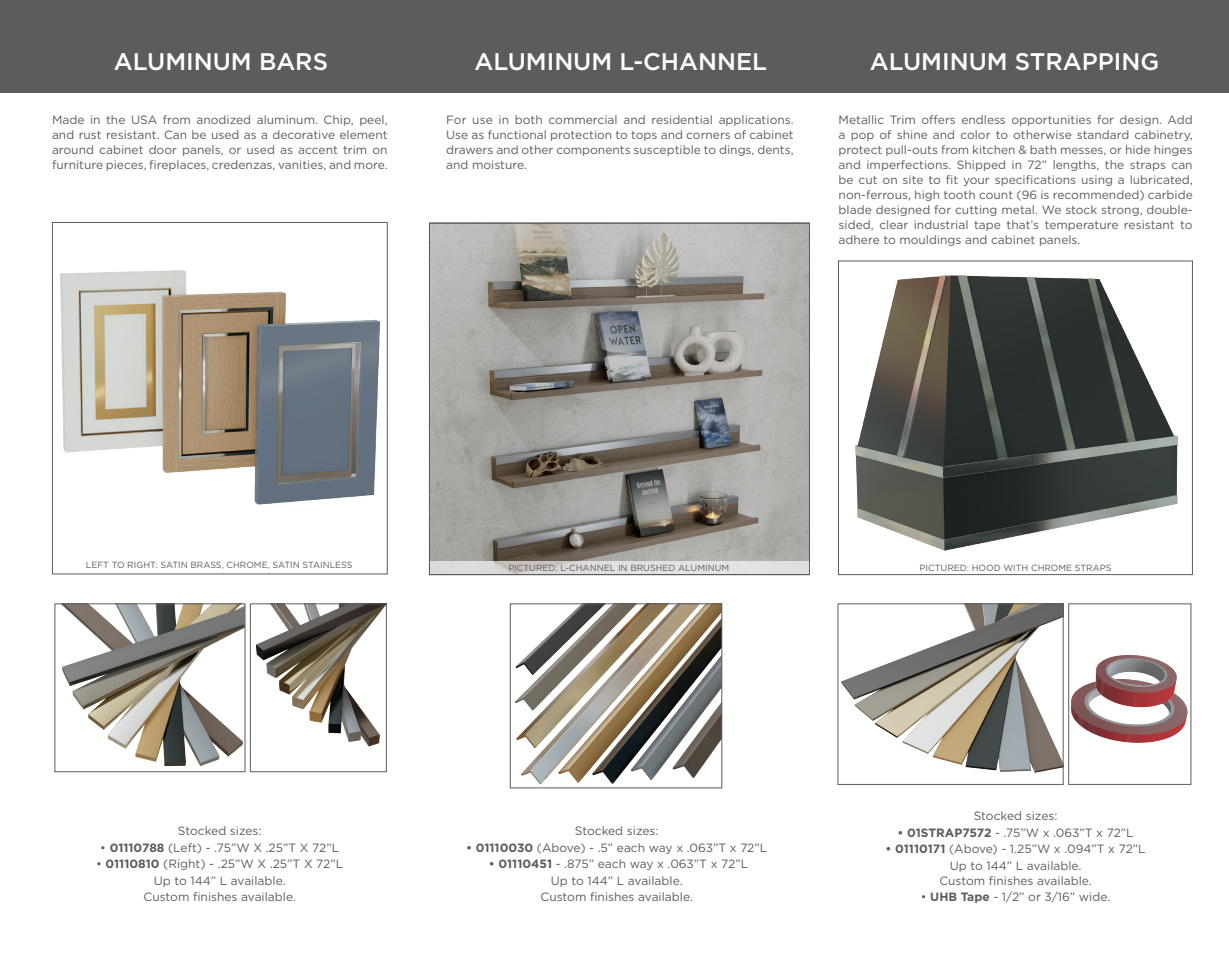
<style>
.page{position:relative;width:1229px;height:959px;background:#fff}
.page>*{position:absolute;margin:0;border:0;box-sizing:border-box;transform-origin:0 0}
.t1{font:500 24px "Gotham";color:#fff}
.t2{font:12px/15px "Gotham";color:#5c5c5f;text-align:justify}
.t3{font:8.85px "Gotham";color:#5c5c5f}
.s1{font-weight:700}
</style>
<div class="page">
<div style="left:1068px;top:603px;width:123px;height:181px;border:1px solid #5c5c5f"></div>
<div style="left:0;top:0;width:1228px;height:92px;background:#5c5c5f"></div>
<img style="left:62px;top:605px;width:181px;height:162px">
<div style="left:55px;top:603px;width:190px;height:169px;border:1px solid #5c5c5f"></div>
<img style="left:60px;top:270px;width:321px;height:235px">
<div style="left:52px;top:222px;width:335px;height:352px;border:1px solid #5c5c5f"></div>
<img style="left:255px;top:605px;width:130px;height:142px">
<div style="left:250px;top:603px;width:137px;height:169px;border:1px solid #5c5c5f"></div>
<img style="left:514px;top:605px;width:206px;height:180px">
<div style="left:510px;top:603px;width:212px;height:185px;border:1px solid #5c5c5f"></div>
<img style="left:431px;top:225px;width:376px;height:336px">
<img style="left:850px;top:260px;width:330px;height:291px">
<svg style="left:431px;top:561px;width:376px;height:12px;background:#dbdbd9"></svg>
<img style="left:841px;top:605px;width:220px;height:168px">
<div style="left:837px;top:603px;width:226px;height:181px;border:1px solid #5c5c5f"></div>
<div style="left:429px;top:223px;width:380px;height:352px;border:1px solid #5c5c5f"></div>
<div style="left:838px;top:261px;width:354px;height:314px;border:1px solid #5c5c5f"></div>
<img style="left:1069px;top:656px;width:123px;height:103px">
<img style="left:1085px;top:638px;width:105px;height:93px">
<h1 class="t1" style="left:114px;top:46px;width:216px">ALUMINUM BARS</h1>
<h1 class="t1" style="left:474px;top:46px;width:294px">ALUMINUM L-CHANNEL</h1>
<h1 class="t1" style="left:869px;top:46px;width:291px">ALUMINUM STRAPPING</h1>
<p class="t2" style="left:52px;top:112px;width:337px">Made in the USA from anodized aluminum. Chip, peel, and rust resistant. Can be used as a decorative element around cabinet door panels, or used as accent trim on furniture pieces, fireplaces, credenzas, vanities, and more.</p>
<p class="t2" style="left:446px;top:112px;width:349px">For use in both commercial and residential applications.<br>Use as functional protection to tops and corners of cabinet drawers and other components susceptible to dings, dents, and moisture.</p>
<p class="t2" style="left:838px;top:112px;width:355px">Metallic Trim offers endless opportunities for design. Add a pop of shine and color to otherwise standard cabinetry, protect pull-outs from kitchen &amp; bath messes, or hide hinges and imperfections. Shipped in 72” lengths, the straps can be cut on site to fit your specifications using a lubricated, non-ferrous, high tooth count (96 is recommended) carbide blade designed for cutting metal. We stock strong, double&shy;sided, clear industrial tape that’s temperature resistant to adhere to mouldings and cabinet panels.</p>
<p class="t3" style="left:86px;top:559px;width:268px">LEFT TO RIGHT: SATIN BRASS, CHROME, SATIN STAINLESS</p>
<p class="t2" style="left:178px;top:823px;width:85px">Stocked sizes:</p>
<p class="t2" style="left:100px;top:839px;width:240px">• <span class="s1">01110788</span> (Left) - .75”W X .25”T X 72”L</p>
<p class="t2" style="left:96px;top:855px;width:248px;line-height:16.5px;text-align:center">• <span class="s1">01110810</span> (Right) - .25”W X .25”T X 72”L<br>Up to 144” L available.<br>Custom finishes available.</p>
<p class="t3" style="left:508px;top:562px;width:222px">PICTURED: L-CHANNEL IN BRUSHED ALUMINUM</p>
<p class="t3" style="left:919px;top:562px;width:193px">PICTURED: HOOD WITH CHROME STRAPS</p>
<p class="t2" style="left:575px;top:823px;width:85px">Stocked sizes:</p>
<p class="t2" style="left:466px;top:839px;width:302px"><span class="s1">• 01110030</span> (Above) - .5” each way x .063”T x 72”L</p>
<p class="t2" style="left:489px;top:855px;width:261px;line-height:16.5px;text-align:center"><span class="s1">• 01110451</span> - .875” each way x .063”T x 72”L<br>Up to 144” L available.<br>Custom finishes available.</p>
<p class="t2" style="left:973px;top:808px;width:85px">Stocked sizes:</p>
<p class="t2" style="left:897px;top:824px;width:237px"><span class="s1">• 01STRAP7572</span> - .75”W x .063”T x 72”L</p>
<p class="t2" style="left:885px;top:840px;width:261px;line-height:16.5px;text-align:center"><span class="s1">• 01110171</span> (Above) - 1.25”W x .094”T x 72”L<br>Up to 144” L available.</p>
<p class="t2" style="left:939px;top:872px;width:154px">Custom finishes available.</p>
<p class="t2" style="left:921px;top:889px;width:191px">• <span class="s1">UHB Tape</span> - 1/2” or 3/16” wide.</p>
</div>
